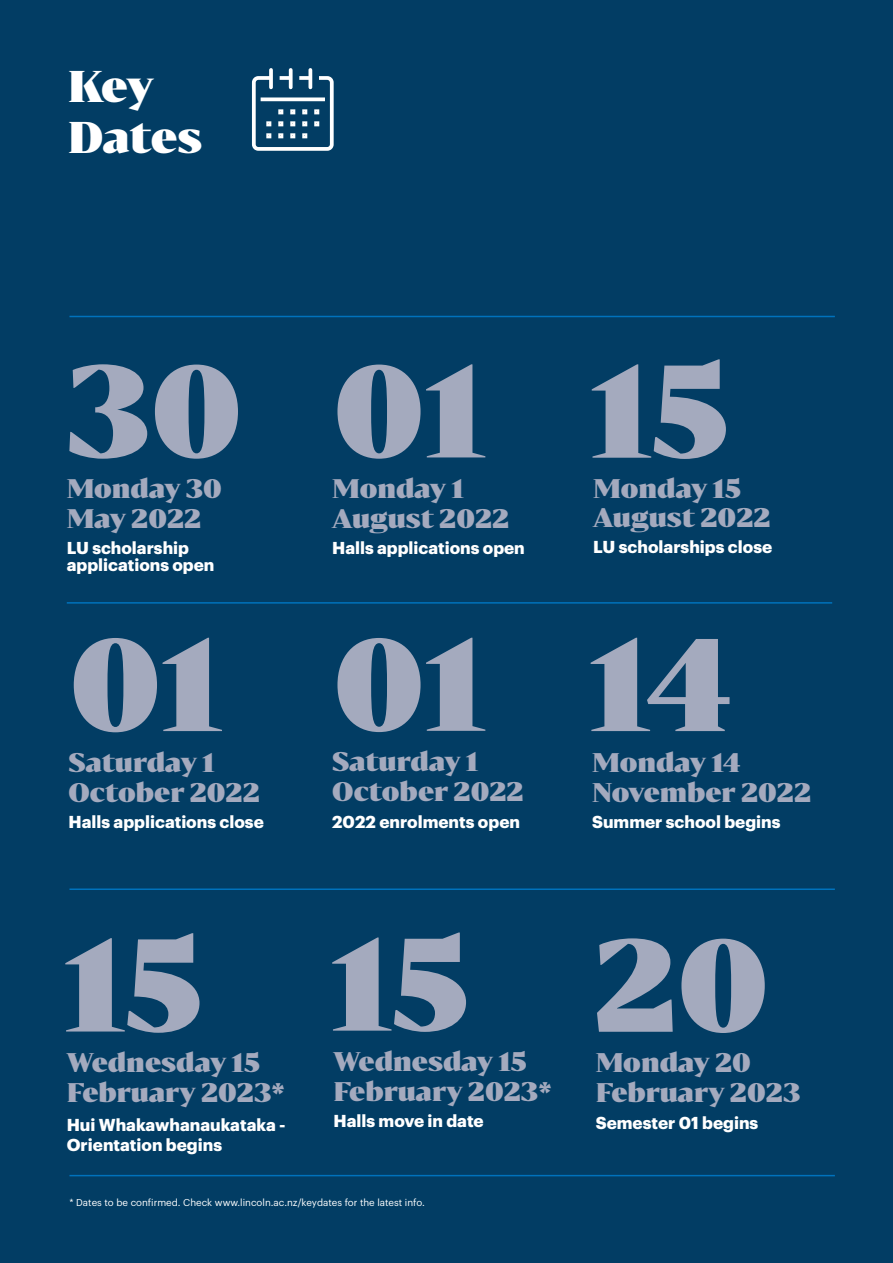
<style>
.page{position:relative;width:893px;height:1263px;background:#023d64}
.page>*{position:absolute;margin:0;border:0;box-sizing:border-box;transform-origin:0 0}
.Key_date_numbers{font:900 124.5px "Bw Darius";color:#a4aabe}
.Key_date_numbers-2{font:900 124.2px "Bw Darius";color:#a4aabe}
.Heading_L1_28pt_34pt{font:900 42px/51px "Bw Darius";letter-spacing:-.01em;color:#fff}
.t1{font:900 25.5px/30px "Bw Darius";color:#a4aabe}
.t2{font:900 25.35px/30px "Bw Darius";color:#a4aabe}
.t3{font:700 16.95px/19.5px "Graphik";color:#fff}
.Small_Body_Text_6_5p{font:9.75px "Graphik";color:#fff}
</style>
<div class="page">
<hr style="left:67px;top:602px;width:765px;height:2px;background:#0072bc">
<hr style="left:69px;top:888px;width:766px;height:2px;background:#0072bc">
<hr style="left:69px;top:316px;width:766px;height:1px;background:#0072bc">
<hr style="left:69px;top:1175px;width:766px;height:1px;background:#0072bc">
<svg style="left:269px;top:70px;width:4px;height:4px"></svg>
<svg style="left:308px;top:70px;width:4px;height:4px"></svg>
<svg style="left:289px;top:70px;width:4px;height:4px"></svg>
<svg style="left:251px;top:74px;width:83px;height:77px"></svg>
<p class="Heading_L1_28pt_34pt" style="left:68px;top:58px;width:136px">Key<br>Dates</p>
<p class="Key_date_numbers-2" style="left:66px;top:325px;width:178px">30</p>
<p class="t2" style="left:67px;top:472px;width:157px">Monday 30<br>May 2022</p>
<p class="t3" style="left:67px;top:538px;width:149px;line-height:16.5px">LU scholarship applications open</p>
<p class="Key_date_numbers" style="left:70px;top:599px;width:154px">01</p>
<p class="t1" style="left:69px;top:746px;width:193px">Saturday 1<br>October 2022</p>
<p class="t3" style="left:69px;top:810px;width:197px">Halls applications close</p>
<p class="Key_date_numbers-2" style="left:333px;top:325px;width:153px">01</p>
<p class="t2" style="left:332px;top:472px;width:178px">Monday 1<br>August 2022</p>
<p class="t3" style="left:332px;top:537px;width:194px">Halls applications open</p>
<p class="Key_date_numbers-2" style="left:333px;top:599px;width:153px">01</p>
<p class="t1" style="left:332px;top:745px;width:193px">Saturday 1<br>October 2022</p>
<p class="t3" style="left:332px;top:810px;width:189px">2022 enrolments open</p>
<p class="Key_date_numbers" style="left:590px;top:325px;width:140px">15</p>
<p class="t1" style="left:593px;top:473px;width:179px;line-height:28.5px">Monday 15<br>August 2022</p>
<p class="t3" style="left:593px;top:535px;width:181px">LU scholarships close</p>
<p class="Key_date_numbers" style="left:589px;top:599px;width:144px">14</p>
<p class="t1" style="left:592px;top:746px;width:221px">Monday 14<br>November 2022</p>
<p class="t3" style="left:592px;top:810px;width:190px">Summer school begins</p>
<p class="Key_date_numbers" style="left:64px;top:899px;width:140px">15</p>
<p class="t1" style="left:67px;top:1046px;width:220px">Wednesday 15<br>February 2023*</p>
<p class="t3" style="left:67px;top:1114px;width:220px">Hui Whakawhanaukataka -<br>Orientation begins</p>
<p class="Key_date_numbers-2" style="left:331px;top:898px;width:140px">15</p>
<p class="t1" style="left:334px;top:1045px;width:220px">Wednesday 15<br>February 2023*</p>
<p class="t3" style="left:334px;top:1110px;width:152px">Halls move in date</p>
<p class="Small_Body_Text_6_5p" style="left:69px;top:1195px;width:357px">* Dates to be confirmed. Check www.lincoln.ac.nz/keydates for the latest info.</p>
<p class="Key_date_numbers" style="left:594px;top:899px;width:177px">20</p>
<p class="t1" style="left:596px;top:1046px;width:206px">Monday 20<br>February 2023</p>
<p class="t3" style="left:596px;top:1111px;width:164px">Semester 01 begins</p>
</div>
